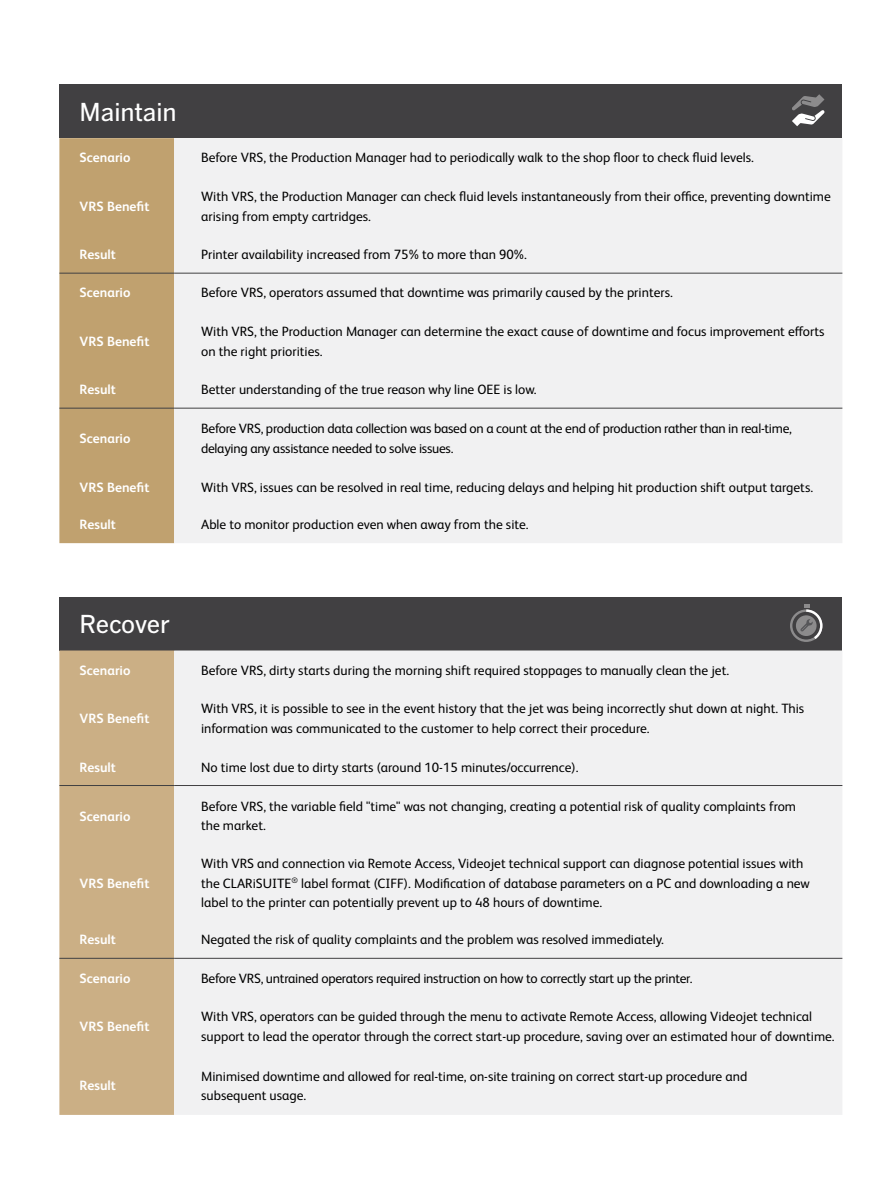
<style>
.page{position:relative;width:891px;height:1188px;background:#fff}
.page>*{position:absolute;margin:0;border:0;box-sizing:border-box;transform-origin:0 0}
.t1{font:500 24.45px "Benton Gothic";letter-spacing:-.01em;color:#fff}
.t2{font:13.5px/19.5px "FS Albert Pro";color:#000}
.t3{font:13.5px/19.5px "FS Albert Pro";letter-spacing:-.02em;color:#000}
.t4{font:700 13.5px "FS Albert Pro";color:#fff}
</style>
<div class="page">
<div style="left:59px;top:84px;width:783px;height:54px;background:#414042"></div>
<div style="left:59px;top:138px;width:115px;height:405px;background:#c0a16f"></div>
<div style="left:174px;top:138px;width:668px;height:405px;background:#f1f1f2"></div>
<hr style="left:59px;top:273px;width:115px;height:1px;background:#414042">
<hr style="left:174px;top:273px;width:668px;height:1px;background:#414042">
<hr style="left:59px;top:408px;width:115px;height:1px;background:#414042">
<hr style="left:174px;top:408px;width:668px;height:1px;background:#414042">
<div style="left:59px;top:597px;width:783px;height:54px;background:#414042"></div>
<div style="left:59px;top:651px;width:115px;height:464px;background:#cbaf85"></div>
<div style="left:174px;top:651px;width:668px;height:464px;background:#f1f1f2"></div>
<hr style="left:59px;top:785px;width:115px;height:1px;background:#414042">
<hr style="left:174px;top:785px;width:668px;height:1px;background:#414042">
<hr style="left:59px;top:958px;width:115px;height:1px;background:#414042">
<hr style="left:174px;top:958px;width:668px;height:1px;background:#414042">
<svg style="left:792px;top:94px;width:33px;height:32px"></svg>
<div style="left:796px;top:615px;width:21px;height:21px;background:#8c8b8c;border-radius:50%"></div>
<div style="left:790px;top:609px;width:33px;height:33px;border:2px solid #fff;border-radius:50%"></div>
<svg style="left:800px;top:604px;width:23px;height:38px"></svg>
<h1 class="t1" style="left:80px;top:98px;width:99px">Maintain</h1>
<p class="t4" style="left:80px;top:148px;width:52px">Scenario</p>
<p class="t2" style="left:201px;top:147px;width:554px">Before VRS, the Production Manager had to periodically walk to the shop floor to check fluid levels.</p>
<p class="t4" style="left:80px;top:197px;width:71px">VRS Benefit</p>
<p class="t2" style="left:201px;top:186px;width:631px">With VRS, the Production Manager can check fluid levels instantaneously from their office, preventing downtime arising from empty cartridges.</p>
<p class="t4" style="left:80px;top:245px;width:38px">Result</p>
<p class="t2" style="left:201px;top:244px;width:327px">Printer availability increased from 75% to more than 90%.</p>
<p class="t4" style="left:80px;top:283px;width:52px">Scenario</p>
<p class="t2" style="left:201px;top:282px;width:473px">Before VRS, operators assumed that downtime was primarily caused by the printers.</p>
<p class="t4" style="left:80px;top:332px;width:71px">VRS Benefit</p>
<p class="t2" style="left:201px;top:321px;width:625px">With VRS, the Production Manager can determine the exact cause of downtime and focus improvement efforts on the right priorities.</p>
<p class="t4" style="left:80px;top:380px;width:38px">Result</p>
<p class="t2" style="left:201px;top:379px;width:337px">Better understanding of the true reason why line OEE is low.</p>
<p class="t4" style="left:80px;top:429px;width:52px">Scenario</p>
<p class="t3" style="left:201px;top:418px;width:592px">Before VRS, production data collection was based on a count at the end of production rather than in real-time, delaying any assistance needed to solve issues.</p>
<p class="t4" style="left:80px;top:478px;width:71px">VRS Benefit</p>
<p class="t2" style="left:201px;top:476px;width:614px">With VRS, issues can be resolved in real time, reducing delays and helping hit production shift output targets.</p>
<p class="t4" style="left:80px;top:515px;width:38px">Result</p>
<p class="t2" style="left:201px;top:514px;width:329px">Able to monitor production even when away from the site.</p>
<h1 class="t1" style="left:80px;top:610px;width:92px">Recover</h1>
<p class="t4" style="left:80px;top:660px;width:52px">Scenario</p>
<p class="t2" style="left:201px;top:659px;width:529px">Before VRS, dirty starts during the morning shift required stoppages to manually clean the jet.</p>
<p class="t4" style="left:80px;top:709px;width:71px">VRS Benefit</p>
<p class="t2" style="left:201px;top:698px;width:605px">With VRS, it is possible to see in the event history that the jet was being incorrectly shut down at night. This information was communicated to the customer to help correct their procedure.</p>
<p class="t4" style="left:80px;top:757px;width:38px">Result</p>
<p class="t2" style="left:201px;top:756px;width:379px">No time lost due to dirty starts (around 10-15 minutes/occurrence).</p>
<p class="t4" style="left:80px;top:806px;width:52px">Scenario</p>
<p class="t2" style="left:201px;top:795px;width:596px">Before VRS, the variable field "time" was not changing, creating a potential risk of quality complaints from the market.</p>
<p class="t4" style="left:80px;top:874px;width:71px">VRS Benefit</p>
<p class="t2" style="left:201px;top:853px;width:610px">With VRS and connection via Remote Access, Videojet technical support can diagnose potential issues with the CLARiSUITE<sup>®</sup> label format (CIFF). Modification of database parameters on a PC and downloading a new label to the printer can potentially prevent up to 48 hours of downtime.</p>
<p class="t4" style="left:80px;top:930px;width:38px">Result</p>
<p class="t2" style="left:201px;top:929px;width:464px">Negated the risk of quality complaints and the problem was resolved immediately.</p>
<p class="t4" style="left:80px;top:968px;width:52px">Scenario</p>
<p class="t3" style="left:201px;top:967px;width:493px">Before VRS, untrained operators required instruction on how to correctly start up the printer.</p>
<p class="t4" style="left:80px;top:1017px;width:71px">VRS Benefit</p>
<p class="t2" style="left:201px;top:1006px;width:635px">With VRS, operators can be guided through the menu to activate Remote Access, allowing Videojet technical support to lead the operator through the correct start-up procedure, saving over an estimated hour of downtime.</p>
<p class="t4" style="left:80px;top:1076px;width:38px">Result</p>
<p class="t2" style="left:201px;top:1065px;width:548px">Minimised downtime and allowed for real-time, on-site training on correct start-up procedure and subsequent usage.</p>
</div>
